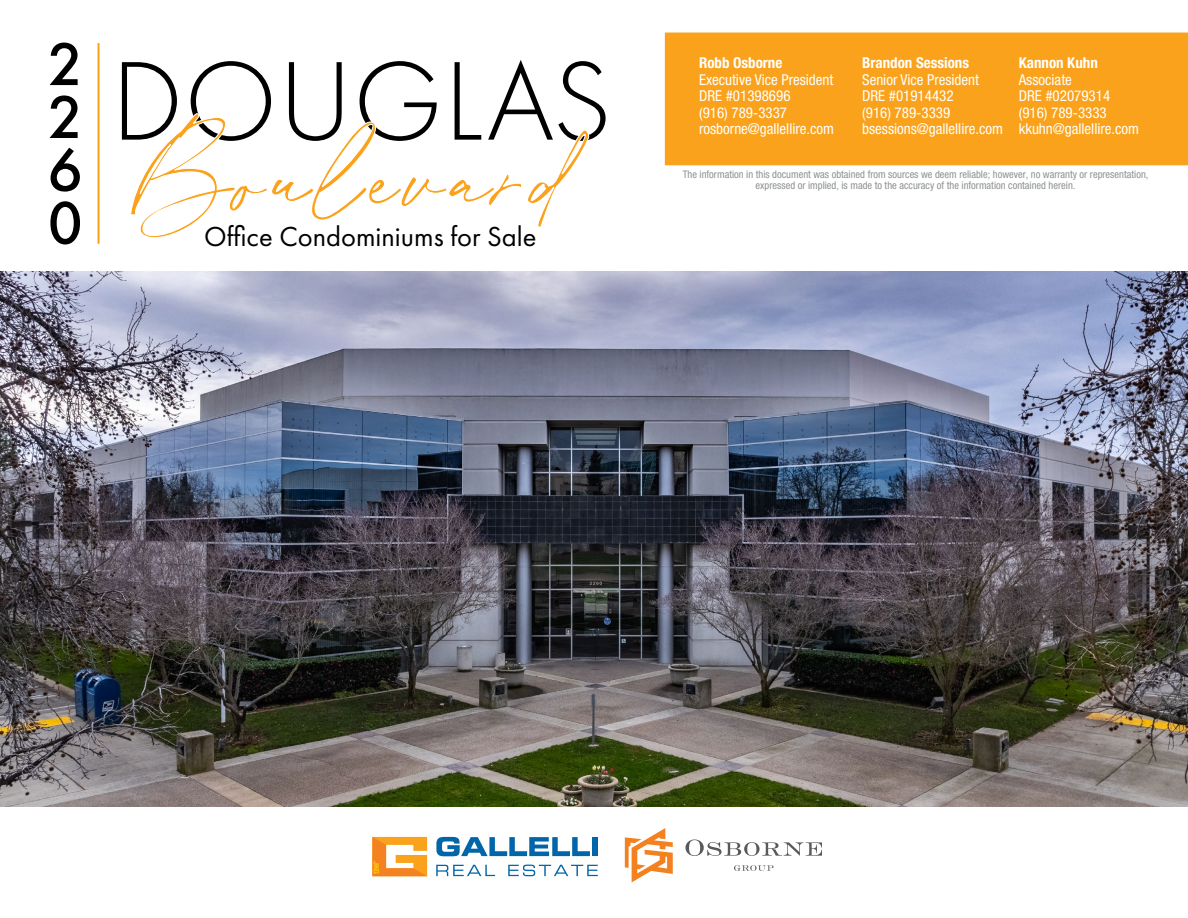
<style>
.page{position:relative;width:1188px;height:918px;background:#fff}
.page>*{position:absolute;margin:0;border:0;box-sizing:border-box;transform-origin:0 0}
.t1{font:500 62.7px/52.9px "Futura PT";color:#000;text-align:justify}
.t2{font:28.5px "Futura PT";color:#000}
.t3{font:condensed 15px/16.5px "Helvetica Neue LT Std";color:#fff}
.t4{font:700 condensed 15px "Helvetica Neue LT Std";color:#fff}
.t5{font:condensed 10.5px/10.5px "Helvetica Neue LT Std";color:#8e9193;text-align:center}
.t6{font:700 condensed 7.35px "Helvetica Neue LT Std";color:#ffc711;scale:1.21 1}
</style>
<div class="page">
<img style="left:0;top:271px;width:1188px;height:536px">
<div style="left:664px;top:32px;width:524px;height:134px;background:#faa21b"></div>
<svg style="left:122px;top:60px;width:484px;height:80px"></svg>
<svg style="left:130px;top:113px;width:460px;height:125px"></svg>
<hr style="left:98px;top:43px;width:2px;height:201px;background:#faa21b">
<svg style="left:625px;top:828px;width:48px;height:54px"></svg>
<svg style="left:685px;top:839px;width:137px;height:17px"></svg>
<svg style="left:734px;top:865px;width:40px;height:6px"></svg>
<svg style="left:436px;top:865px;width:59px;height:11px"></svg>
<svg style="left:508px;top:865px;width:90px;height:11px"></svg>
<svg style="left:436px;top:837px;width:154px;height:19px"></svg>
<div style="left:592px;top:837px;width:6px;height:19px;background:#0066a9"></div>
<svg style="left:372px;top:837px;width:55px;height:39px"></svg>
<h1 class="t1" style="left:47px;top:38px;width:37px">2<br>2<br>6<br>0</h1>
<h2 class="t2" style="left:204px;top:220px;width:334px">Office Condominiums for Sale</h2>
<p class="t4" style="left:699px;top:54px;width:85px">Robb Osborne</p>
<p class="t3" style="left:699px;top:71px;width:136px">Executive Vice President<br>DRE #01398696<br>(916) 789-3337 rosborne@gallellire.com</p>
<p class="t4" style="left:862px;top:54px;width:108px">Brandon Sessions</p>
<p class="t3" style="left:862px;top:71px;width:142px">Senior Vice President<br>DRE #01914432<br>(916) 789-3339 bsessions@gallellire.com</p>
<p class="t4" style="left:1019px;top:54px;width:81px">Kannon Kuhn</p>
<p class="t3" style="left:1019px;top:71px;width:122px">Associate<br>DRE #02079314 (916) 789-3333 kkuhn@gallellire.com</p>
<p class="t5" style="left:683px;top:169px;width:467px">The information in this document was obtained from sources we deem reliable; however, no warranty or representation, expressed or implied, is made to the accuracy of the information contained herein.</p>
<p class="t6" style="left:381px;top:861px;width:13px;rotate:90deg">JKG</p>
</div>
